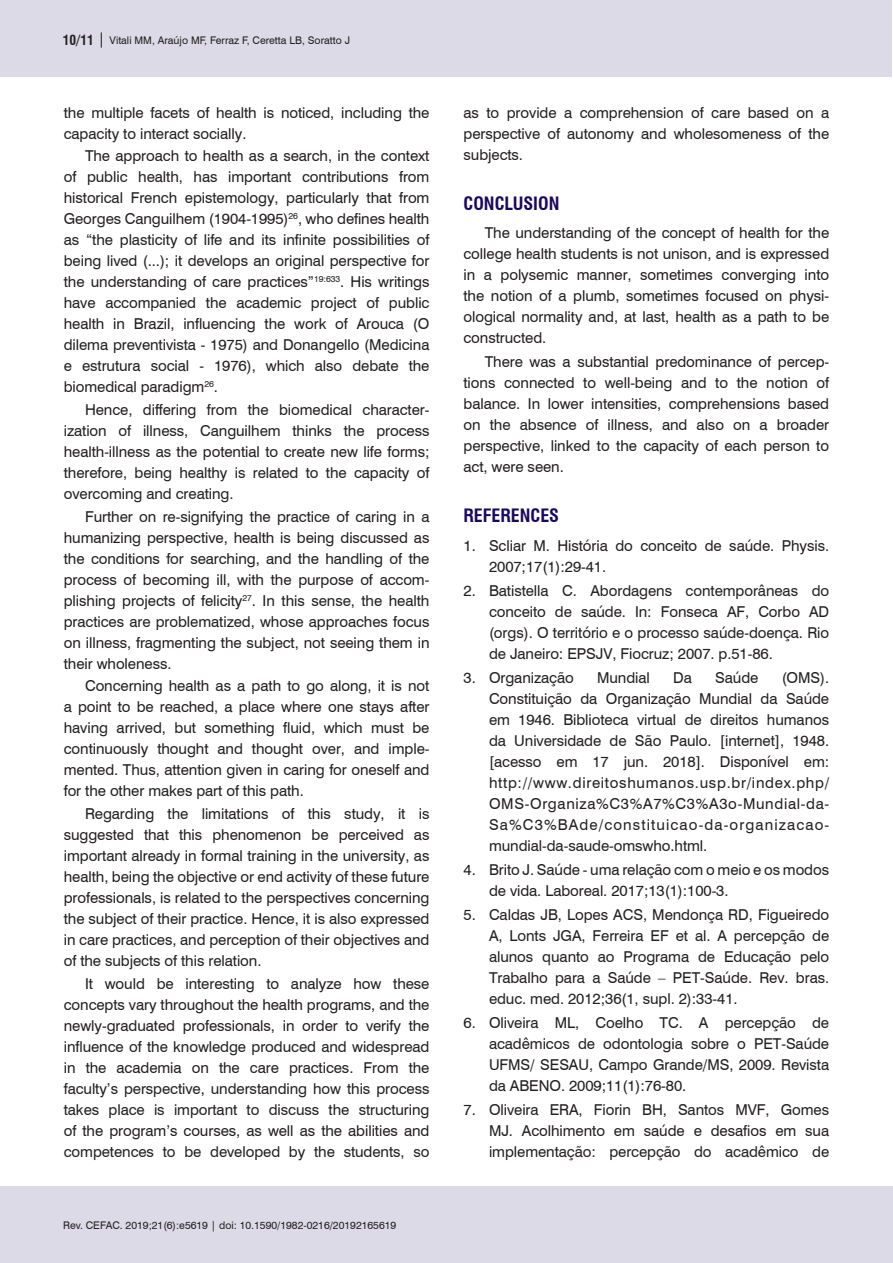
<style>
.page{position:relative;width:893px;height:1263px;background:#fff}
.page>*{position:absolute;margin:0;border:0;box-sizing:border-box;transform-origin:0 0}
.Nivel_1{font:700 condensed 18px "Swiss 721 BT";color:#18085f}
.Corpo_do_texto_INGL{font:15px/21px "Swiss 721 BT";letter-spacing:-.005em;color:#231f20;text-align:justify}
.t1{font:10.5px "Swiss 721 BT";color:#231f20}
.s1{font-weight:700;font-stretch:condensed;font-size:13.5px}
.s2{font-size:15px}
</style>
<div class="page">
<div style="left:0;top:1186px;width:892px;height:77px;background:#dcdae7"></div>
<div style="left:0;top:0;width:892px;height:77px;background:#dcdae7"></div>
<p class="t1" style="left:63px;top:33px;width:289px"><span class="s1">10/11</span> <span class="s2">|</span> Vitali MM, Araújo MF, Ferraz F, Ceretta LB, Soratto J</p>
<p class="Corpo_do_texto_INGL" style="left:64px;top:101px;width:367px">the multiple facets of health is noticed, including the capacity to interact socially.</p>
<p class="Corpo_do_texto_INGL" style="left:64px;top:145px;width:367px;text-indent:21px">The approach to health as a search, in the context of public health, has important contributions from historical French epistemology, particularly that from Georges Canguilhem (1904-1995)<sup>26</sup>, who defines health as “the plasticity of life and its infinite possibilities of being lived (...); it develops an original perspective for the understanding of care practices”<sup>19:633</sup>. His writings have accompanied the academic project of public health in Brazil, influencing the work of Arouca (O dilema preventivista - 1975) and Donangello (Medicina e estrutura social - 1976), which also debate the biomedical paradigm<sup>26</sup>.</p>
<p class="Corpo_do_texto_INGL" style="left:64px;top:399px;width:367px;text-indent:21px">Hence, differing from the biomedical character&shy;ization of illness, Canguilhem thinks the process health-illness as the potential to create new life forms; therefore, being healthy is related to the capacity of overcoming and creating.</p>
<p class="Corpo_do_texto_INGL" style="left:64px;top:505px;width:367px;text-indent:21px">Further on re-signifying the practice of caring in a humanizing perspective, health is being discussed as the conditions for searching, and the handling of the process of becoming ill, with the purpose of accom&shy;plishing projects of felicity<sup>27</sup>. In this sense, the health practices are problematized, whose approaches focus on illness, fragmenting the subject, not seeing them in their wholeness.</p>
<p class="Corpo_do_texto_INGL" style="left:64px;top:675px;width:367px;text-indent:21px">Concerning health as a path to go along, it is not a point to be reached, a place where one stays after having arrived, but something fluid, which must be continuously thought and thought over, and imple&shy;mented. Thus, attention given in caring for oneself and for the other makes part of this path.</p>
<p class="Corpo_do_texto_INGL" style="left:64px;top:802px;width:367px;text-indent:21px">Regarding the limitations of this study, it is suggested that this phenomenon be perceived as important already in formal training in the university, as health, being the objective or end activity of these future professionals, is related to the perspectives concerning the subject of their practice. Hence, it is also expressed in care practices, and perception of their objectives and of the subjects of this relation.</p>
<p class="Corpo_do_texto_INGL" style="left:64px;top:972px;width:367px;text-indent:21px">It would be interesting to analyze how these concepts vary throughout the health programs, and the newly-graduated professionals, in order to verify the influence of the knowledge produced and widespread in the academia on the care practices. From the faculty’s perspective, understanding how this process takes place is important to discuss the structuring of the program’s courses, as well as the abilities and competences to be developed by the students, so</p>
<p class="t1" style="left:63px;top:1218px;width:335px">Rev. CEFAC. 2019;21(6):e5619 | doi: 10.1590/1982-0216/20192165619</p>
<p class="Corpo_do_texto_INGL" style="left:463px;top:101px;width:367px">as to provide a comprehension of care based on a perspective of autonomy and wholesomeness of the subjects.</p>
<p class="Nivel_1" style="left:463px;top:192px;width:97px">CONCLUSION</p>
<p class="Corpo_do_texto_INGL" style="left:463px;top:222px;width:367px;text-indent:21px">The understanding of the concept of health for the college health students is not unison, and is expressed in a polysemic manner, sometimes converging into the notion of a plumb, sometimes focused on physi&shy;ological normality and, at last, health as a path to be constructed.</p>
<p class="Corpo_do_texto_INGL" style="left:463px;top:351px;width:367px;text-indent:21px">There was a substantial predominance of percep&shy;tions connected to well-being and to the notion of balance. In lower intensities, comprehensions based on the absence of illness, and also on a broader perspective, linked to the capacity of each person to act, were seen.</p>
<p class="Nivel_1" style="left:463px;top:505px;width:97px">REFERENCES</p>
<p class="Corpo_do_texto_INGL" style="left:489px;top:534px;width:342px;text-indent:-26px">1. Scliar M. História do conceito de saúde. Physis.<br>2007;17(1):29-41.</p>
<p class="Corpo_do_texto_INGL" style="left:489px;top:579px;width:342px;text-indent:-26px">2. Batistella C. Abordagens contemporâneas do conceito de saúde. In: Fonseca AF, Corbo AD (orgs). O território e o processo saúde-doença. Rio de Janeiro: EPSJV, Fiocruz; 2007. p.51-86.</p>
<p class="Corpo_do_texto_INGL" style="left:463px;top:666px;width:112px">3. Organização</p>
<p class="Corpo_do_texto_INGL" style="left:597px;top:666px;width:54px">Mundial</p>
<p class="Corpo_do_texto_INGL" style="left:673px;top:666px;width:20px">Da</p>
<p class="Corpo_do_texto_INGL" style="left:715px;top:666px;width:45px">Saúde</p>
<p class="Corpo_do_texto_INGL" style="left:489px;top:666px;width:342px;text-indent:293px">(OMS).<br>Constituição da Organização Mundial da Saúde em 1946. Biblioteca virtual de direitos humanos da Universidade de São Paulo. [internet], 1948. [acesso em 17 jun. 2018]. Disponível em: http://www.direitoshumanos.usp.br/index.php/ OMS-Organiza%C3%A7%C3%A3o-Mundial-da-Sa%C3%BAde/constituicao-da-organizacao&shy;mundial-da-saude-omswho.html.</p>
<p class="Corpo_do_texto_INGL" style="left:489px;top:858px;width:342px;text-indent:-26px">4. Brito J. Saúde - uma relação com o meio e os modos de vida. Laboreal. 2017;13(1):100-3.</p>
<p class="Corpo_do_texto_INGL" style="left:489px;top:903px;width:342px;text-indent:-26px">5. Caldas JB, Lopes ACS, Mendonça RD, Figueiredo A, Lonts JGA, Ferreira EF et al. A percepção de alunos quanto ao Programa de Educação pelo Trabalho para a Saúde – PET-Saúde. Rev. bras. educ. med. 2012;36(1, supl. 2):33-41.</p>
<p class="Corpo_do_texto_INGL" style="left:489px;top:1011px;width:342px;text-indent:-26px">6. Oliveira ML, Coelho TC. A percepção de acadêmicos de odontologia sobre o PET-Saúde UFMS/ SESAU, Campo Grande/MS, 2009. Revista da ABENO. 2009;11(1):76-80.</p>
<p class="Corpo_do_texto_INGL" style="left:489px;top:1098px;width:342px;text-indent:-26px">7. Oliveira ERA, Fiorin BH, Santos MVF, Gomes MJ. Acolhimento em saúde e desafios em sua implementação: percepção do acadêmico de</p>
</div>
